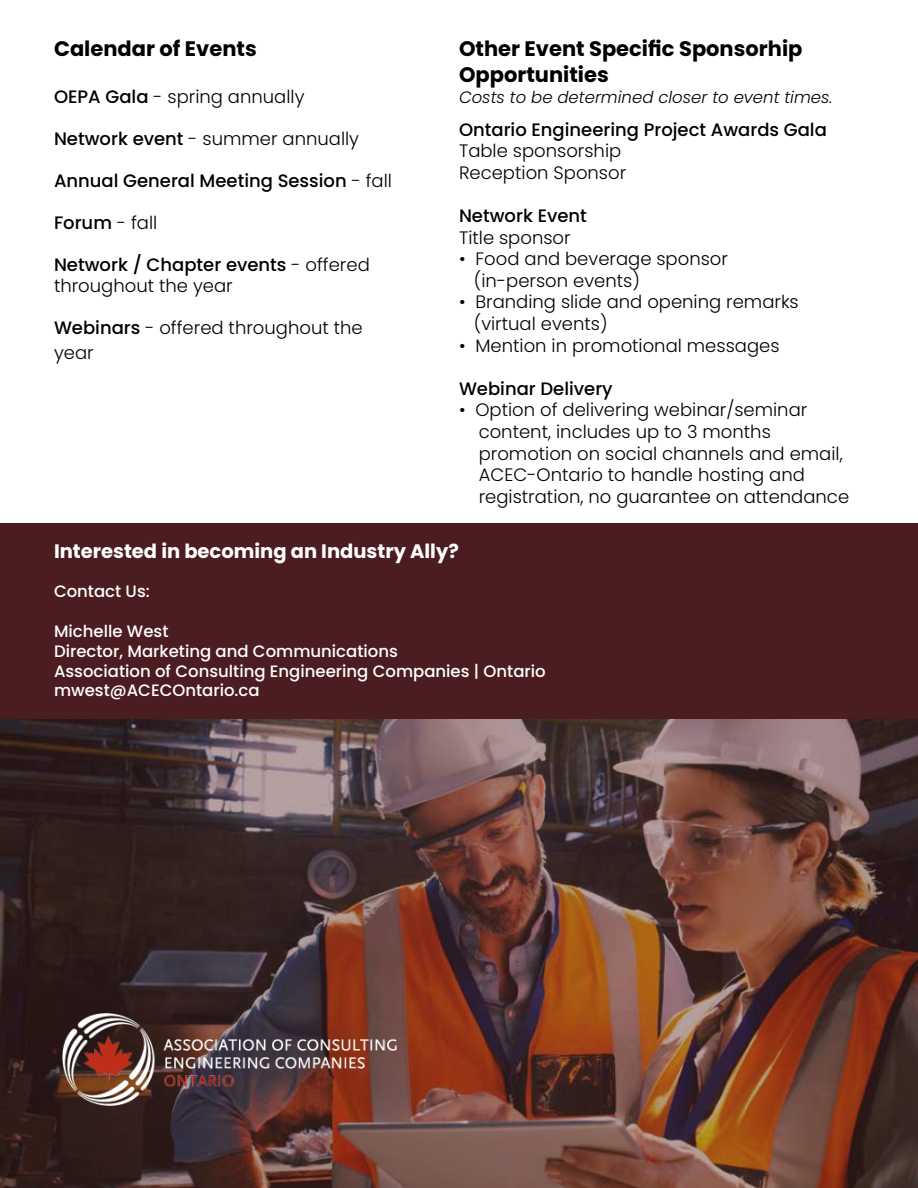
<style>
.page{position:relative;width:918px;height:1188px;background:#fff}
.page>*{position:absolute;margin:0;border:0;box-sizing:border-box;transform-origin:0 0}
.t1{font:700 21px/25.2px "Poppins";color:#000}
.t2{font:700 19.5px "Poppins";color:#fff}
.t3{font:300 18px/21.6px "Poppins";color:#000}
.t4{font:500 18px "Poppins";color:#000}
.t5{font:500 16.5px/19.8px "Poppins";color:#fff}
.t6{font:italic 300 16.5px "Poppins";color:#000}
.s1{font-weight:500}
.s2{font-weight:300}
</style>
<div class="page">
<div style="left:0;top:523px;width:918px;height:195px;background:#4c1d20"></div>
<img style="left:0;top:718px;width:918px;height:470px">
<img style="left:62px;top:1014px;width:335px;height:92px">
<p class="t1" style="left:54px;top:36px;width:204px">Calendar of Events</p>
<p class="t3" style="left:54px;top:86px;width:252px"><span class="s1">OEPA Gala</span> - spring annually</p>
<p class="t3" style="left:54px;top:128px;width:307px"><span class="s1">Network event</span> - summer annually</p>
<p class="t4" style="left:54px;top:170px;width:340px">Annual General Meeting Session <span class="s2">- fall</span></p>
<p class="t4" style="left:54px;top:212px;width:105px">Forum <span class="s2">- fall</span></p>
<p class="t3" style="left:54px;top:254px;width:317px;line-height:21px"><span class="s1">Network / Chapter events</span> - offered throughout the year</p>
<p class="t3" style="left:54px;top:315px;width:310px;line-height:25.2px"><span class="s1">Webinars</span> - offered throughout the year</p>
<p class="t1" style="left:459px;top:36px;width:345px">Other Event Specific Sponsorhip<br>Opportunities</p>
<p class="t6" style="left:459px;top:88px;width:375px">Costs to be determined closer to event times.</p>
<p class="t4" style="left:459px;top:119px;width:369px">Ontario Engineering Project Awards Gala</p>
<p class="t3" style="left:459px;top:140px;width:169px">Table sponsorship<br>Reception Sponsor</p>
<p class="t4" style="left:459px;top:205px;width:129px">Network Event</p>
<p class="t3" style="left:459px;top:227px;width:113px">Title sponsor</p>
<p class="t3" style="left:474px;top:248px;width:256px;text-indent:-15px">• Food and beverage sponsor (in-person events)</p>
<p class="t3" style="left:474px;top:291px;width:327px;text-indent:-15px">• Branding slide and opening remarks (virtual events)</p>
<p class="t3" style="left:459px;top:335px;width:322px">• Mention in promotional messages</p>
<p class="t4" style="left:459px;top:378px;width:155px">Webinar Delivery</p>
<p class="t3" style="left:479px;top:399px;width:372px;text-indent:-20px">• Option of delivering webinar/seminar content, includes up to 3 months promotion on social channels and email, ACEC-Ontario to handle hosting and registration, no guarantee on attendance</p>
<p class="t2" style="left:54px;top:540px;width:406px">Interested in becoming an Industry Ally?</p>
<p class="t5" style="left:54px;top:582px;width:97px">Contact Us:</p>
<p class="t5" style="left:54px;top:621px;width:493px">Michelle West<br>Director, Marketing and Communications<br>Association of Consulting Engineering Companies | Ontario mwest@ACECOntario.ca</p>
</div>
